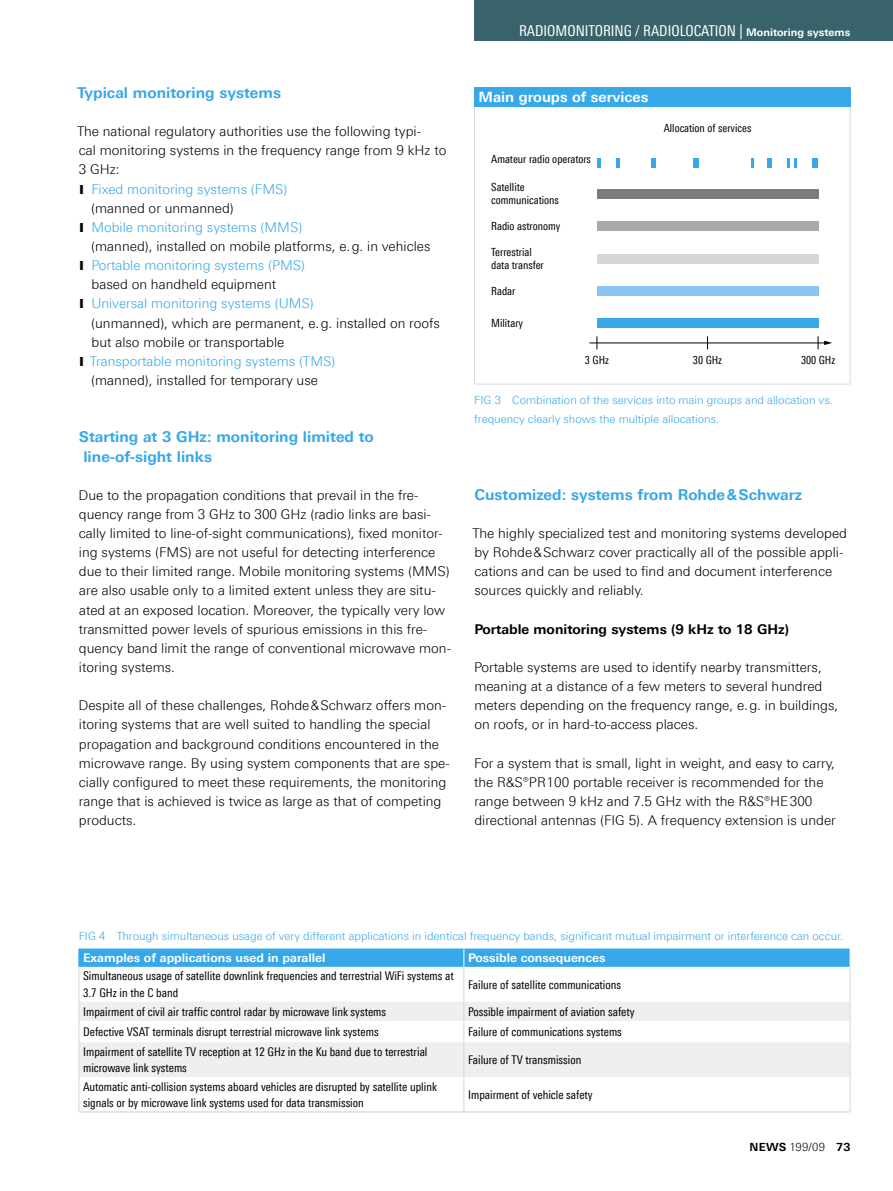
<style>
.page{position:relative;width:893px;height:1191px;background:#fff}
.page>*{position:absolute;margin:0;border:0;box-sizing:border-box;transform-origin:0 0}
._03_Überschrift_1{font:700 15px/19.2px "Linotype Univers 630";color:#36a7e9}
.Rubrik_rebü{font:15px "Linotype Univers 420 Cn";color:#fff}
.t1{font:700 14.25px "Linotype Univers 630";color:#fff}
._04_Fließtext{font:300 13.5px/19.2px "Linotype Univers 330";color:#000}
._04_Fließtext_Aufzäh{font:300 13.5px/19.2px "Linotype Univers 330";color:#000}
._04_Fließtext_Aufzäh-2{font:300 13.5px/19.2px "Linotype Univers 330";color:#36a7e9}
._03_Überschrift_2{font:700 13.5px "Linotype Univers 630";color:#000}
._8_pt_Cond_Tabellen{font:12px/16.5px "Linotype Univers 420 Cn";color:#000}
._8_pt_Cond_Tabellen-2{font:700 12px "Linotype Univers 630";color:#fff}
.Bildlegende{font:300 11.25px/19.2px "Linotype Univers 330";color:#36a7e9}
.t2{font:11.25px/13.5px "Linotype Univers 420 Cn";color:#000}
.t3{font:700 11.25px "Linotype Univers 630";letter-spacing:.015em;color:#000}
.s1{color:#000}
.s2{color:#36a7e9}
.s3{font-family:"Linotype Univers 630";font-weight:700;font-size:10.5px}
.s4{font-family:"Linotype Univers 330";font-weight:300}
</style>
<div class="page">
<svg style="left:474px;top:107px;width:376px;height:277px"></svg>
<div style="left:474px;top:88px;width:376px;height:19px;background:#36a7e9"></div>
<div style="left:597px;top:189px;width:221px;height:10px;background:#7c7c7c"></div>
<div style="left:597px;top:221px;width:221px;height:10px;background:#aaa"></div>
<div style="left:597px;top:254px;width:221px;height:9px;background:#d6d6d6"></div>
<div style="left:597px;top:286px;width:221px;height:10px;background:#8dc4ef"></div>
<div style="left:597px;top:318px;width:221px;height:10px;background:#36a7e9"></div>
<hr style="left:589px;top:343px;width:237px;height:1px;background:#000">
<svg style="left:707px;top:336px;width:1px;height:13px"></svg>
<svg style="left:818px;top:336px;width:14px;height:13px"></svg>
<svg style="left:597px;top:336px;width:1px;height:13px"></svg>
<svg style="left:597px;top:158px;width:3px;height:10px"></svg>
<hr style="left:616px;top:158px;width:4px;height:10px;background:#36a7e9">
<hr style="left:652px;top:158px;width:4px;height:10px;background:#36a7e9">
<div style="left:693px;top:158px;width:5px;height:10px;background:#36a7e9"></div>
<svg style="left:751px;top:158px;width:3px;height:10px"></svg>
<hr style="left:768px;top:158px;width:4px;height:10px;background:#36a7e9">
<svg style="left:787px;top:158px;width:10px;height:10px"></svg>
<div style="left:812px;top:158px;width:5px;height:10px;background:#36a7e9"></div>
<svg style="left:79px;top:1001px;width:771px;height:76px;fill:#eeeff0"></svg>
<div style="left:78px;top:948px;width:772px;height:18px;background:#36a7e9"></div>
<hr style="left:78px;top:966px;width:1px;height:35px;background:#d3d7da">
<hr style="left:463px;top:966px;width:1px;height:35px;background:#d3d7da">
<hr style="left:850px;top:966px;width:1px;height:35px;background:#d3d7da">
<svg style="left:78px;top:1001px;width:1px;height:41px"></svg>
<hr style="left:78px;top:1042px;width:1px;height:35px;background:#d3d7da">
<hr style="left:78px;top:1077px;width:1px;height:35px;background:#d3d7da">
<svg style="left:463px;top:1001px;width:1px;height:41px"></svg>
<hr style="left:463px;top:1042px;width:1px;height:35px;background:#d3d7da">
<hr style="left:463px;top:1077px;width:1px;height:34px;background:#d3d7da">
<svg style="left:850px;top:1001px;width:1px;height:41px"></svg>
<hr style="left:850px;top:1042px;width:1px;height:35px;background:#d3d7da">
<hr style="left:850px;top:1077px;width:1px;height:35px;background:#d3d7da">
<hr style="left:79px;top:1111px;width:385px;height:1px;background:#cbcfd2">
<hr style="left:464px;top:1111px;width:386px;height:1px;background:#cbcfd2">
<div style="left:474px;top:0;width:419px;height:40px;background:#39636a"></div>
<p class="_03_Überschrift_1" style="left:77px;top:83px;width:206px">Typical monitoring systems</p>
<p class="_04_Fließtext" style="left:77px;top:122px;width:371px">The national regulatory authorities use the following typi-<br>cal monitoring systems in the frequency range from 9 kHz to<br>3 GHz:</p>
<p class="_04_Fließtext_Aufzäh-2" style="left:91px;top:179px;width:198px">Fixed monitoring systems (FMS) <span class="s1">(manned or unmanned)</span></p>
<p class="_04_Fließtext_Aufzäh" style="left:91px;top:217px;width:341px"><span class="s2">Mobile monitoring systems (MMS)<br></span>(manned), installed on mobile platforms, e.g. in vehicles</p>
<p class="_04_Fließtext_Aufzäh-2" style="left:91px;top:255px;width:215px">Portable monitoring systems (PMS) <span class="s1">based on handheld equipment</span></p>
<p class="_04_Fließtext_Aufzäh" style="left:91px;top:294px;width:350px"><span class="s2">Universal monitoring systems (UMS)<br></span>(unmanned), which are permanent, e.g. installed on roofs but also mobile or transportable</p>
<p class="_04_Fließtext_Aufzäh-2" style="left:90px;top:351px;width:247px">Transportable monitoring systems (TMS) <span class="s1">(manned), installed for temporary use</span></p>
<p class="_03_Überschrift_1" style="left:79px;top:427px;width:296px">Starting at 3 GHz: monitoring limited to line-of-sight links</p>
<p class="_04_Fließtext" style="left:79px;top:485px;width:374px">Due to the propagation conditions that prevail in the fre&shy;quency range from 3 GHz to 300 GHz (radio links are basi&shy;cally limited to line-of-sight communications), fixed monitor&shy;ing systems (FMS) are not useful for detecting interference due to their limited range. Mobile monitoring systems (MMS) are also usable only to a limited extent unless they are situ&shy;ated at an exposed location. Moreover, the typically very low transmitted power levels of spurious emissions in this fre&shy;quency band limit the range of conventional microwave mon&shy;itoring systems.</p>
<p class="_04_Fließtext" style="left:79px;top:696px;width:373px">Despite all of these challenges, Rohde&amp;Schwarz offers mon&shy;itoring systems that are well suited to handling the special propagation and background conditions encountered in the microwave range. By using system components that are spe&shy;cially configured to meet these requirements, the monitoring range that is achieved is twice as large as that of competing products.</p>
<p class="Rubrik_rebü" style="left:519px;top:22px;width:333px">RADIOMONITORING / RADIOLOCATION | <span class="s3">Monitoring systems</span></p>
<p class="t1" style="left:479px;top:89px;width:171px">Main groups of services</p>
<p class="t2" style="left:491px;top:152px;width:101px">Amateur radio operators</p>
<p class="t2" style="left:491px;top:180px;width:69px">Satellite communications</p>
<p class="t2" style="left:491px;top:219px;width:70px">Radio astronomy</p>
<p class="t2" style="left:491px;top:245px;width:54px">Terrestrial data transfer</p>
<p class="t2" style="left:491px;top:284px;width:26px">Radar</p>
<p class="t2" style="left:491px;top:316px;width:33px">Military</p>
<p class="t2" style="left:664px;top:121px;width:89px">Allocation of services</p>
<p class="t2" style="left:585px;top:354px;width:25px">3 GHz</p>
<p class="t2" style="left:693px;top:354px;width:31px">30 GHz</p>
<p class="t2" style="left:801px;top:354px;width:36px">300 GHz</p>
<p class="Bildlegende" style="left:474px;top:390px;width:360px">FIG 3 Combination of the services into main groups and allocation vs. frequency clearly shows the multiple allocations.</p>
<p class="_03_Überschrift_1" style="left:474px;top:485px;width:329px">Customized: systems from Rohde&amp;Schwarz</p>
<p class="_04_Fließtext" style="left:473px;top:523px;width:376px">The highly specialized test and monitoring systems developed by Rohde&amp;Schwarz cover practically all of the possible appli&shy;cations and can be used to find and document interference sources quickly and reliably.</p>
<p class="_03_Überschrift_2" style="left:474px;top:621px;width:316px">Portable monitoring systems (9 kHz to 18 GHz)</p>
<p class="_04_Fließtext" style="left:474px;top:657px;width:366px">Portable systems are used to identify nearby transmitters, meaning at a distance of a few meters to several hundred meters depending on the frequency range, e.g. in buildings, on roofs, or in hard-to-access places.</p>
<p class="_04_Fließtext" style="left:474px;top:753px;width:363px">For a system that is small, light in weight, and easy to carry, the R&amp;S®PR100 portable receiver is recommended for the range between 9 kHz and 7.5 GHz with the R&amp;S®HE300 directional antennas (FIG 5). A frequency extension is under</p>
<p class="Bildlegende" style="left:79px;top:926px;width:766px">FIG 4 Through simultaneous usage of very different applications in identical frequency bands, significant mutual impairment or interference can occur.</p>
<p class="_8_pt_Cond_Tabellen-2" style="left:83px;top:950px;width:244px">Examples of applications used in parallel</p>
<p class="_8_pt_Cond_Tabellen-2" style="left:468px;top:950px;width:139px">Possible consequences</p>
<p class="_8_pt_Cond_Tabellen" style="left:83px;top:967px;width:372px">Simultaneous usage of satellite downlink frequencies and terrestrial WiFi systems at<br>3.7 GHz in the C band</p>
<p class="_8_pt_Cond_Tabellen" style="left:468px;top:976px;width:154px">Failure of satellite communications</p>
<p class="_8_pt_Cond_Tabellen" style="left:83px;top:1003px;width:304px">Impairment of civil air traffic control radar by microwave link systems</p>
<p class="_8_pt_Cond_Tabellen" style="left:468px;top:1003px;width:168px">Possible impairment of aviation safety</p>
<p class="_8_pt_Cond_Tabellen" style="left:83px;top:1023px;width:297px">Defective VSAT terminals disrupt terrestrial microwave link systems</p>
<p class="_8_pt_Cond_Tabellen" style="left:468px;top:1023px;width:155px">Failure of communications systems</p>
<p class="_8_pt_Cond_Tabellen" style="left:83px;top:1043px;width:346px">Impairment of satellite TV reception at 12 GHz in the Ku band due to terrestrial microwave link systems</p>
<p class="_8_pt_Cond_Tabellen" style="left:468px;top:1051px;width:115px">Failure of TV transmission</p>
<p class="_8_pt_Cond_Tabellen" style="left:83px;top:1078px;width:355px">Automatic anti-collision systems aboard vehicles are disrupted by satellite uplink signals or by microwave link systems used for data transmission</p>
<p class="_8_pt_Cond_Tabellen" style="left:468px;top:1086px;width:126px">Impairment of vehicle safety</p>
<p class="t3" style="left:750px;top:1139px;width:102px">NEWS <span class="s4">199/09</span> 73</p>
</div>
